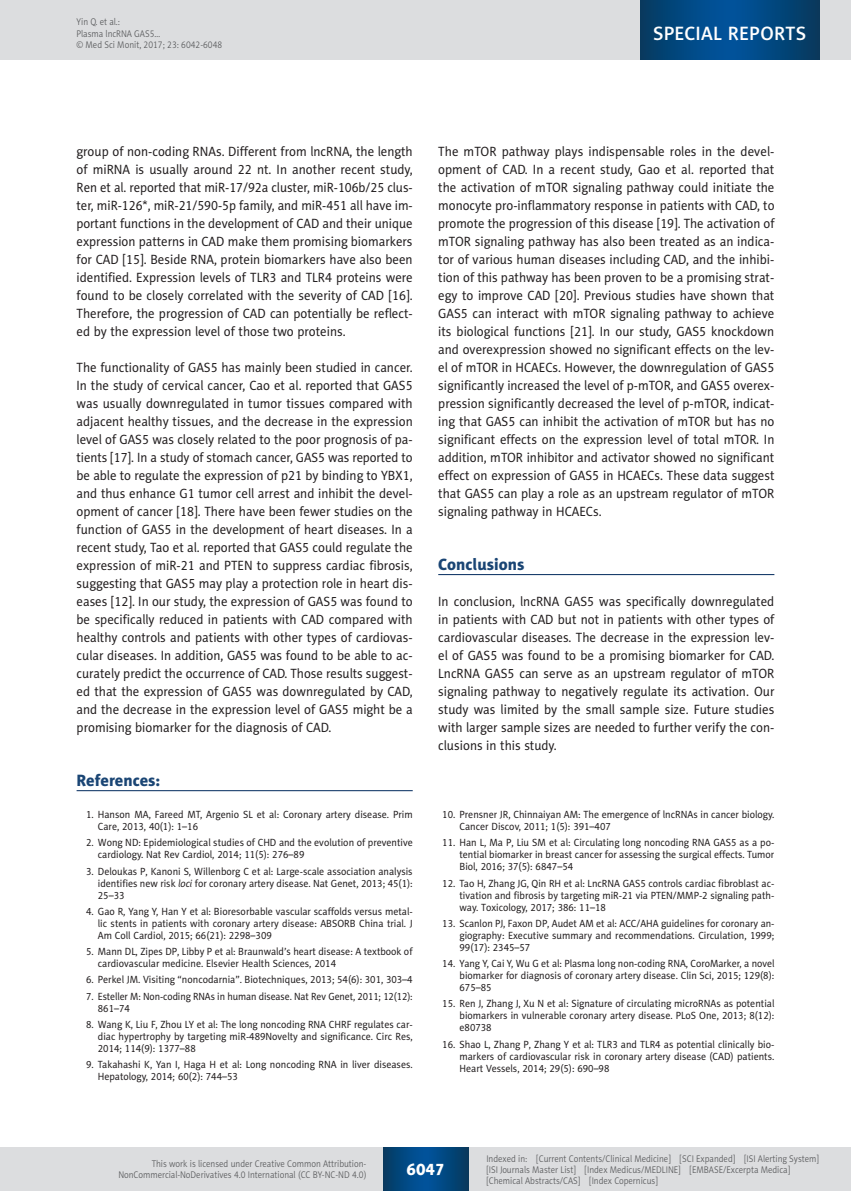
<style>
.page{position:relative;width:851px;height:1191px;background:#fff}
.page>*{position:absolute;margin:0;border:0;box-sizing:border-box;transform-origin:0 0}
.t1{font:19.5px "Naomi Sans EFN Medium";letter-spacing:.01em;color:#fff}
.MSM_Headline_1{font:16.5px "Naomi Sans EFN Heavy";color:#1a4574}
.MSM_Referencje_Tytul{font:16.5px "Naomi Sans EFN Heavy";color:#1a4574}
.t2{font:16.5px "Naomi Sans EFN Heavy";color:#fff}
.MSM_Body{font:13.5px/18px "Naomi Sans EFN";color:#231f20;text-align:justify;scale:.95 1}
.MSM_Referencje_punkt{font:10.5px/12px "Naomi Sans EFN";color:#231f20;text-align:justify;scale:.95 1}
.MSM_Referencje_punkt-2{font:10.5px/12px "Naomi Sans EFN";color:#231f20;text-align:justify;scale:.94 1}
.MSM_Referencje_punkt-3{font:10.5px/12px "Naomi Sans EFN";color:#231f20;scale:.93 1}
.t3{font:9.75px/11.2px "Naomi Sans EFN Light";color:#57585a;scale:.9 1}
.s1{font-style:italic}
</style>
<div class="page">
<hr style="left:438px;top:574px;width:336px;height:1px;background:#00295c">
<hr style="left:77px;top:790px;width:335px;height:1px;background:#00295c">
<div style="left:0;top:1148px;width:850px;height:43px;background:#dcdddf"></div>
<svg style="left:383px;top:1147px;width:85px;height:43px"></svg>
<div style="left:0;top:0;width:850px;height:60px;background:#dcdddf"></div>
<svg style="left:640px;top:0;width:179px;height:60px"></svg>
<p class="t3" style="left:77px;top:16px;width:163px">Yin Q. et al.:<br>Plasma lncRNA GAS5…<br>© Med Sci Monit, 2017; 23: 6042-6048</p>
<h1 class="t1" style="left:653px;top:22px;width:155px">SPECIAL REPORTS</h1>
<p class="MSM_Body" style="left:77px;top:142px;width:355px">group of non-coding RNAs. Different from lncRNA, the length of miRNA is usually around 22 nt. In another recent study, Ren et al. reported that miR-17/92a cluster, miR-106b/25 clus&shy;ter, miR-126*, miR-21/590-5p family, and miR-451 all have im&shy;portant functions in the development of CAD and their unique expression patterns in CAD make them promising biomarkers for CAD [15]. Beside RNA, protein biomarkers have also been identified. Expression levels of TLR3 and TLR4 proteins were found to be closely correlated with the severity of CAD [16].<br>Therefore, the progression of CAD can potentially be reflect&shy;ed by the expression level of those two proteins.</p>
<p class="MSM_Body" style="left:77px;top:358px;width:355px">The functionality of GAS5 has mainly been studied in cancer.<br>In the study of cervical cancer, Cao et al. reported that GAS5 was usually downregulated in tumor tissues compared with adjacent healthy tissues, and the decrease in the expression level of GAS5 was closely related to the poor prognosis of pa&shy;tients [17]. In a study of stomach cancer, GAS5 was reported to be able to regulate the expression of p21 by binding to YBX1, and thus enhance G1 tumor cell arrest and inhibit the devel&shy;opment of cancer [18]. There have been fewer studies on the function of GAS5 in the development of heart diseases. In a recent study, Tao et al. reported that GAS5 could regulate the expression of miR-21 and PTEN to suppress cardiac fibrosis, suggesting that GAS5 may play a protection role in heart dis&shy;eases [12]. In our study, the expression of GAS5 was found to be specifically reduced in patients with CAD compared with healthy controls and patients with other types of cardiovas&shy;cular diseases. In addition, GAS5 was found to be able to ac&shy;curately predict the occurrence of CAD. Those results suggest&shy;ed that the expression of GAS5 was downregulated by CAD, and the decrease in the expression level of GAS5 might be a promising biomarker for the diagnosis of CAD.</p>
<p class="MSM_Referencje_Tytul" style="left:77px;top:770px;width:85px">References:</p>
<p class="MSM_Referencje_punkt" style="left:98px;top:808px;width:333px;text-indent:-12px">1. Hanson MA, Fareed MT, Argenio SL et al: Coronary artery disease. Prim<br>Care, 2013, 40(1): 1–16</p>
<p class="MSM_Referencje_punkt" style="left:98px;top:837px;width:333px;text-indent:-12px">2. Wong ND: Epidemiological studies of CHD and the evolution of preventive cardiology. Nat Rev Cardiol, 2014; 11(5): 276–89</p>
<p class="MSM_Referencje_punkt" style="left:98px;top:865px;width:333px;text-indent:-12px">3. Deloukas P, Kanoni S, Willenborg C et al: Large-scale association analysis identifies new risk <span class="s1">loci</span> for coronary artery disease. Nat Genet, 2013; 45(1):<br>25–33</p>
<p class="MSM_Referencje_punkt" style="left:98px;top:905px;width:333px;text-indent:-12px">4. Gao R, Yang Y, Han Y et al: Bioresorbable vascular scaffolds versus metal&shy;lic stents in patients with coronary artery disease: ABSORB China trial. J Am Coll Cardiol, 2015; 66(21): 2298–309</p>
<p class="MSM_Referencje_punkt" style="left:98px;top:945px;width:333px;text-indent:-12px">5. Mann DL, Zipes DP, Libby P et al: Braunwald’s heart disease: A textbook of cardiovascular medicine. Elsevier Health Sciences, 2014</p>
<p class="MSM_Referencje_punkt" style="left:86px;top:974px;width:345px">6. Perkel JM. Visiting “noncodarnia”. Biotechniques, 2013; 54(6): 301, 303–4</p>
<p class="MSM_Referencje_punkt-3" style="left:98px;top:990px;width:340px;text-indent:-12px">7. Esteller M: Non-coding RNAs in human disease. Nat Rev Genet, 2011; 12(12):<br>861–74</p>
<p class="MSM_Referencje_punkt" style="left:98px;top:1018px;width:333px;text-indent:-12px">8. Wang K, Liu F, Zhou LY et al: The long noncoding RNA CHRF regulates car&shy;diac hypertrophy by targeting miR-489Novelty and significance. Circ Res, 2014; 114(9): 1377–88</p>
<p class="MSM_Referencje_punkt" style="left:98px;top:1058px;width:333px;text-indent:-12px">9. Takahashi K, Yan I, Haga H et al: Long noncoding RNA in liver diseases.<br>Hepatology, 2014; 60(2): 744–53</p>
<p class="MSM_Body" style="left:438px;top:142px;width:355px">The mTOR pathway plays indispensable roles in the devel&shy;opment of CAD. In a recent study, Gao et al. reported that the activation of mTOR signaling pathway could initiate the monocyte pro-inflammatory response in patients with CAD, to promote the progression of this disease [19]. The activation of mTOR signaling pathway has also been treated as an indica&shy;tor of various human diseases including CAD, and the inhibi&shy;tion of this pathway has been proven to be a promising strat&shy;egy to improve CAD [20]. Previous studies have shown that GAS5 can interact with mTOR signaling pathway to achieve its biological functions [21]. In our study, GAS5 knockdown and overexpression showed no significant effects on the lev&shy;el of mTOR in HCAECs. However, the downregulation of GAS5 significantly increased the level of p-mTOR, and GAS5 overex&shy;pression significantly decreased the level of p-mTOR, indicat&shy;ing that GAS5 can inhibit the activation of mTOR but has no significant effects on the expression level of total mTOR. In addition, mTOR inhibitor and activator showed no significant effect on expression of GAS5 in HCAECs. These data suggest that GAS5 can play a role as an upstream regulator of mTOR signaling pathway in HCAECs.</p>
<p class="MSM_Headline_1" style="left:438px;top:554px;width:88px">Conclusions</p>
<p class="MSM_Body" style="left:438px;top:592px;width:355px">In conclusion, lncRNA GAS5 was specifically downregulated in patients with CAD but not in patients with other types of cardiovascular diseases. The decrease in the expression lev&shy;el of GAS5 was found to be a promising biomarker for CAD.<br>LncRNA GAS5 can serve as an upstream regulator of mTOR signaling pathway to negatively regulate its activation. Our study was limited by the small sample size. Future studies with larger sample sizes are needed to further verify the con&shy;clusions in this study.</p>
<p class="MSM_Referencje_punkt" style="left:459px;top:808px;width:333px;text-indent:-17px">10. Prensner JR, Chinnaiyan AM: The emergence of lncRNAs in cancer biology.<br>Cancer Discov, 2011; 1(5): 391–407</p>
<p class="MSM_Referencje_punkt" style="left:459px;top:837px;width:333px;text-indent:-17px">11. Han L, Ma P, Liu SM et al: Circulating long noncoding RNA GAS5 as a po&shy;tential biomarker in breast cancer for assessing the surgical effects. Tumor Biol, 2016; 37(5): 6847–54</p>
<p class="MSM_Referencje_punkt" style="left:459px;top:877px;width:333px;text-indent:-17px">12. Tao H, Zhang JG, Qin RH et al: LncRNA GAS5 controls cardiac fibroblast ac&shy;tivation and fibrosis by targeting miR-21 via PTEN/MMP-2 signaling path&shy;way. Toxicology, 2017; 386: 11–18</p>
<p class="MSM_Referencje_punkt-2" style="left:459px;top:917px;width:336px;text-indent:-17px">13. Scanlon PJ, Faxon DP, Audet AM et al: ACC/AHA guidelines for coronary an&shy;giography: Executive summary and recommendations. Circulation, 1999; 99(17): 2345–57</p>
<p class="MSM_Referencje_punkt-2" style="left:459px;top:957px;width:336px;text-indent:-17px">14. Yang Y, Cai Y, Wu G et al: Plasma long non-coding RNA, CoroMarker, a novel biomarker for diagnosis of coronary artery disease. Clin Sci, 2015; 129(8):<br>675–85</p>
<p class="MSM_Referencje_punkt" style="left:459px;top:998px;width:333px;text-indent:-17px">15. Ren J, Zhang J, Xu N et al: Signature of circulating microRNAs as potential biomarkers in vulnerable coronary artery disease. PLoS One, 2013; 8(12): e80738</p>
<p class="MSM_Referencje_punkt" style="left:459px;top:1038px;width:333px;text-indent:-17px">16. Shao L, Zhang P, Zhang Y et al: TLR3 and TLR4 as potential clinically bio&shy;markers of cardiovascular risk in coronary artery disease (CAD) patients.<br>Heart Vessels, 2014; 29(5): 690–98</p>
<p class="t3" style="left:118px;top:1158px;width:277px;text-align:right">This work is licensed under Creative Common Attribution-<br>NonCommercial-NoDerivatives 4.0 International (CC BY-NC-ND 4.0)</p>
<p class="t2" style="left:406px;top:1159px;width:40px">6047</p>
<p class="t3" style="left:486px;top:1152px;width:371px">Indexed in: [Current Contents/Clinical Medicine] [SCI Expanded] [ISI Alerting System] [ISI Journals Master List] [Index Medicus/MEDLINE] [EMBASE/Excerpta Medica] [Chemical Abstracts/CAS] [Index Copernicus]</p>
</div>
